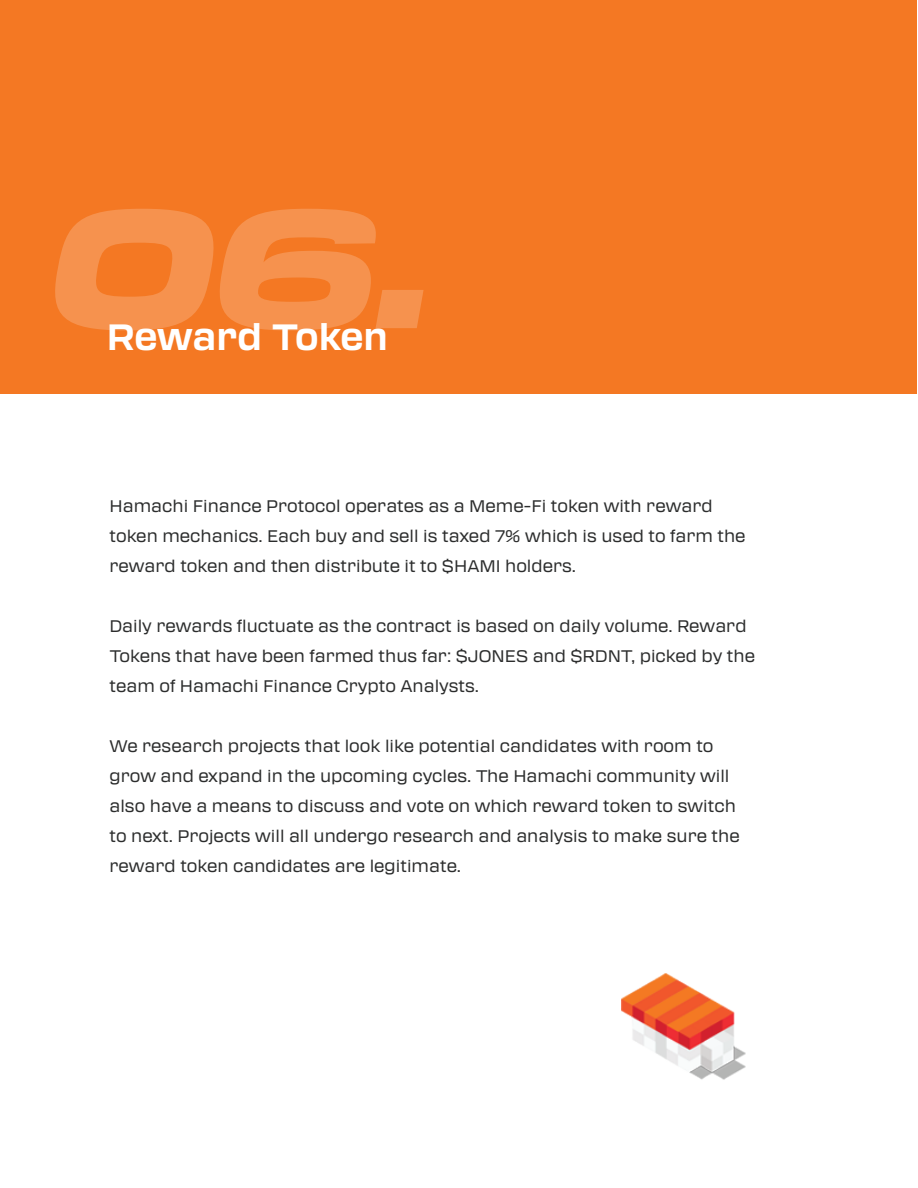
<style>
.page{position:relative;width:918px;height:1188px;background:#fff}
.page>*{position:absolute;margin:0;border:0;box-sizing:border-box;transform-origin:0 0}
.t1{font:italic 900 expanded 165px "Transducer";color:#fff}
.t2{font:700 36px "Transducer";letter-spacing:-.005em;color:#fff}
.t3{font:16.5px/30px "Transducer";color:#2c2d2d}
</style>
<div class="page">
<div style="left:1px;top:0;width:916px;height:394px;background:#f47823"></div>
<img style="left:621px;top:973px;width:125px;height:107px">
<h1 class="t1" style="left:42px;top:141px;width:383px">06.</h1>
<h2 class="t2" style="left:107px;top:311px;width:283px">Reward Token</h2>
<p class="t3" style="left:110px;top:490px;width:638px">Hamachi Finance Protocol operates as a Meme-Fi token with reward token mechanics. Each buy and sell is taxed 7% which is used to farm the reward token and then distribute it to $HAMI holders.</p>
<p class="t3" style="left:110px;top:610px;width:647px">Daily rewards fluctuate as the contract is based on daily volume. Reward<br>Tokens that have been farmed thus far: $JONES and $RDNT, picked by the team of Hamachi Finance Crypto Analysts.</p>
<p class="t3" style="left:110px;top:730px;width:632px">We research projects that look like potential candidates with room to grow and expand in the upcoming cycles. The Hamachi community will also have a means to discuss and vote on which reward token to switch to next. Projects will all undergo research and analysis to make sure the reward token candidates are legitimate.</p>
</div>
